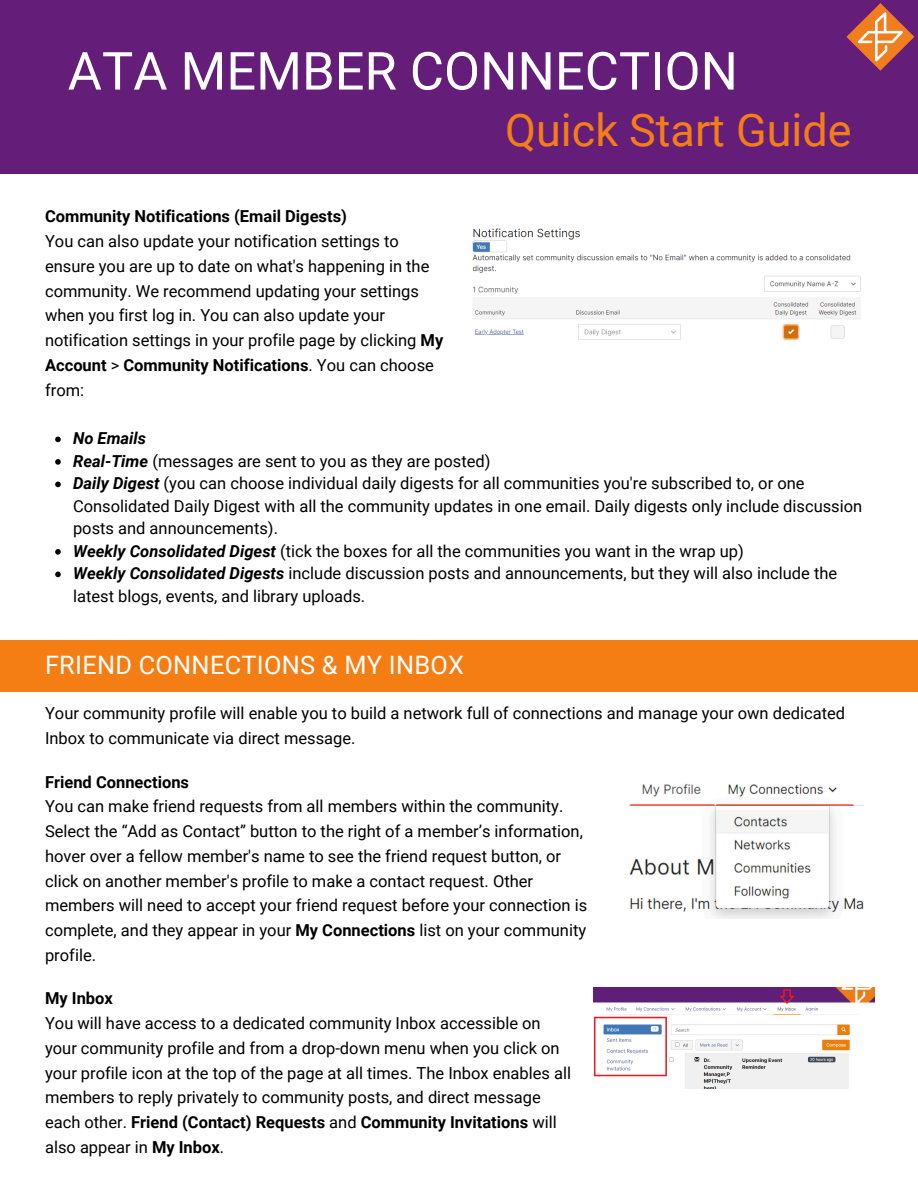
<style>
.page{position:relative;width:918px;height:1188px;background:#fff}
.page>*{position:absolute;margin:0;border:0;box-sizing:border-box;transform-origin:0 0}
.t1{font:52.5px "Roboto";color:#fff}
.t2{font:45px "Roboto";color:#f47e14}
.t3{font:25.35px "Roboto";letter-spacing:.01em;color:#fff}
.t4{font:16.5px/24.8px "Roboto";color:#000}
.t5{font:700 16.5px "Roboto";color:#000}
.t6{font:italic 700 16.5px "Roboto";color:#000}
.s1{font-weight:700}
.s2{font-weight:700;font-style:italic}
</style>
<div class="page">
<img style="left:472px;top:228px;width:389px;height:112px">
<div style="left:0;top:640px;width:918px;height:52px;background:#f47e14"></div>
<img style="left:629px;top:784px;width:235px;height:134px">
<img style="left:594px;top:988px;width:281px;height:101px">
<svg style="left:55px;top:437px;width:6px;height:5px"></svg>
<svg style="left:55px;top:459px;width:6px;height:6px"></svg>
<svg style="left:55px;top:482px;width:6px;height:5px"></svg>
<svg style="left:55px;top:549px;width:6px;height:6px"></svg>
<svg style="left:55px;top:572px;width:6px;height:5px"></svg>
<div style="left:0;top:0;width:918px;height:174px;background:#641e7a"></div>
<img style="left:846px;top:3px;width:69px;height:68px">
<p class="t1" style="left:68px;top:41px;width:672px">ATA MEMBER CONNECTION</p>
<p class="t2" style="left:505px;top:104px;width:348px">Quick Start Guide</p>
<p class="t5" style="left:45px;top:207px;width:303px">Community Notifications (Email Digests)</p>
<p class="t4" style="left:45px;top:229px;width:400px">You can also update your notification settings to ensure you are up to date on what's happening in the community. We recommend updating your settings when you first log in. You can also update your notification settings in your profile page by clicking <span class="s1">My Account</span> &gt; <span class="s1">Community Notifications</span>. You can choose from:</p>
<p class="t6" style="left:73px;top:429px;width:75px">No Emails</p>
<p class="t4" style="left:73px;top:449px;width:419px"><span class="s2">Real-Time</span> (messages are sent to you as they are posted)</p>
<p class="t4" style="left:73px;top:473px;width:791px;line-height:22.5px"><span class="s2">Daily Digest</span> (you can choose individual daily digests for all communities you're subscribed to, or one<br>Consolidated Daily Digest with all the community updates in one email. Daily digests only include discussion posts and announcements).</p>
<p class="t4" style="left:73px;top:539px;width:672px"><span class="s2">Weekly Consolidated Digest</span> (tick the boxes for all the communities you want in the wrap up)</p>
<p class="t4" style="left:73px;top:563px;width:766px;line-height:22.5px"><span class="s2">Weekly Consolidated Digests</span> include discussion posts and announcements, but they will also include the latest blogs, events, and library uploads.</p>
<p class="t3" style="left:45px;top:651px;width:421px">FRIEND CONNECTIONS &amp; MY INBOX</p>
<p class="t4" style="left:45px;top:701px;width:802px">Your community profile will enable you to build a network full of connections and manage your own dedicated<br>Inbox to communicate via direct message.</p>
<h3 class="t5" style="left:45px;top:772px;width:146px">Friend Connections</h3>
<p class="t4" style="left:45px;top:794px;width:544px">You can make friend requests from all members within the community.<br>Select the “Add as Contact” button to the right of a member’s information, hover over a fellow member's name to see the friend request button, or click on another member's profile to make a contact request. Other members will need to accept your friend request before your connection is complete, and they appear in your <span class="s1">My Connections</span> list on your community profile.</p>
<p class="t5" style="left:45px;top:989px;width:69px">My Inbox</p>
<p class="t4" style="left:45px;top:1011px;width:528px">You will have access to a dedicated community Inbox accessible on your community profile and from a drop-down menu when you click on your profile icon at the top of the page at all times. The Inbox enables all members to reply privately to community posts, and direct message each other. <span class="s1">Friend (Contact) Requests</span> and <span class="s1">Community Invitations</span> will also appear in <span class="s1">My Inbox</span>.</p>
</div>
